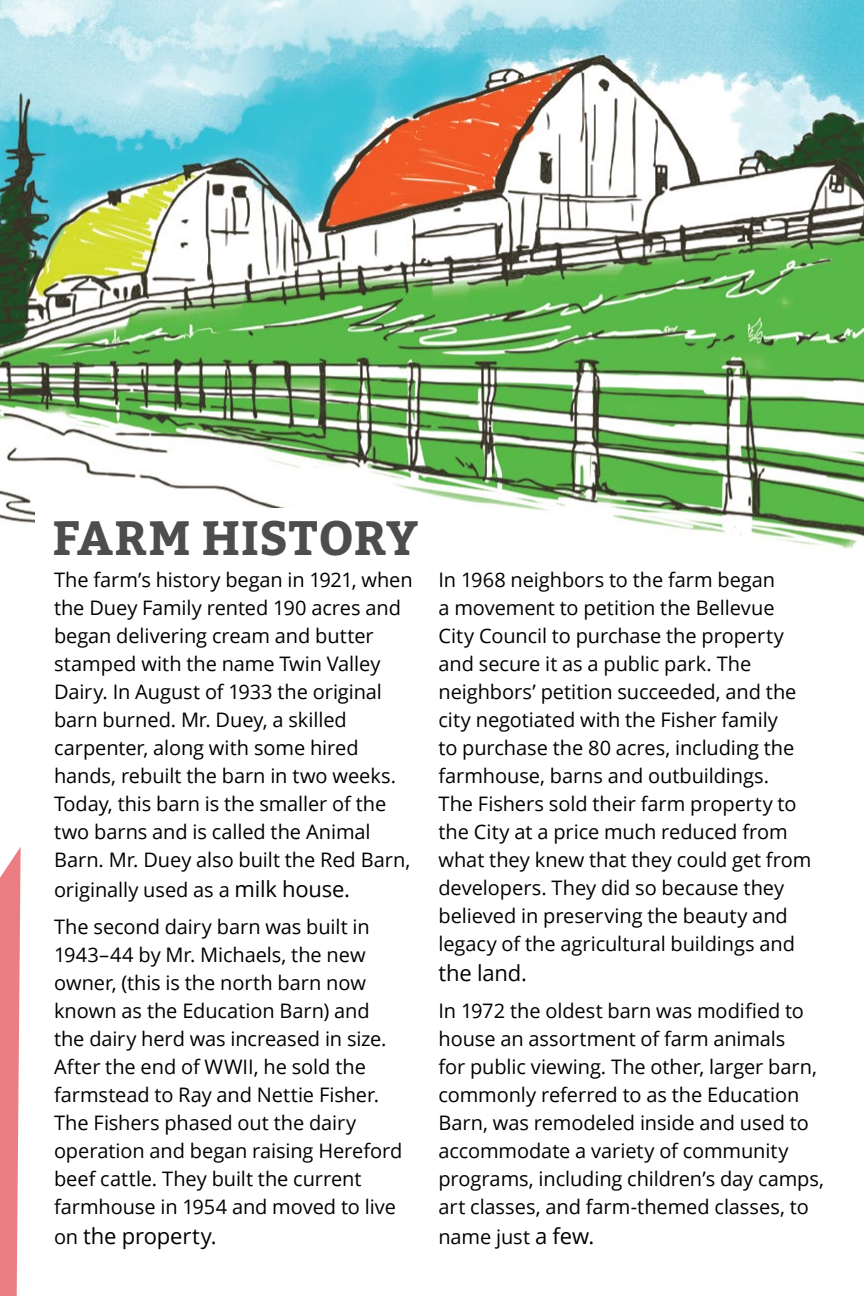
<style>
.page{position:relative;width:864px;height:1296px;background:#fff}
.page>*{position:absolute;margin:0;border:0;box-sizing:border-box;transform-origin:0 0}
.large_section_header{font:700 48px "Bitter";letter-spacing:.01em;color:#4d4d4d}
.history_text{font:22px "Open Sans";letter-spacing:-.01em;color:#000}
.history_text-2{font:20px/28px "Open Sans";letter-spacing:-.005em;color:#000}
.s1{font-size:22px}
.s2{font-size:20px}
</style>
<div class="page">
<img style="left:0;top:0;width:864px;height:549px">
<div style="left:36px;top:508px;width:402px;height:55px;background:#fff"></div>
<svg style="left:0;top:847px;width:21px;height:449px;background:#ee8f94"></svg>
<h1 class="large_section_header" style="left:52px;top:506px;width:368px">FARM HISTORY</h1>
<p class="history_text-2" style="left:54px;top:565px;width:360px">The farm’s history began in 1921, when the Duey Family rented 190 acres and began delivering cream and butter stamped with the name Twin Valley Dairy. In August of 1933 the original barn burned. Mr. Duey, a skilled carpenter, along with some hired hands, rebuilt the barn in two weeks.<br>Today, this barn is the smaller of the two barns and is called the Animal Barn. Mr. Duey also built the Red Barn,</p>
<p class="history_text-2" style="left:54px;top:875px;width:298px">originally used as a <span class="s1">milk house.</span></p>
<p class="history_text-2" style="left:54px;top:912px;width:350px">The second dairy barn was built in 1943–44 by Mr. Michaels, the new owner, (this is the north barn now known as the Education Barn) and the dairy herd was increased in size.<br>After the end of WWII, he sold the farmstead to Ray and Nettie Fisher.<br>The Fishers phased out the dairy operation and began raising Hereford beef cattle. They built the current farmhouse in 1954 and moved to live</p>
<p class="history_text" style="left:54px;top:1221px;width:164px"><span class="s2">on</span> the property.</p>
<p class="history_text-2" style="left:438px;top:565px;width:375px">In 1968 neighbors to the farm began<br>a movement to petition the Bellevue City Council to purchase the property and secure it as a public park. The neighbors’ petition succeeded, and the city negotiated with the Fisher family<br>to purchase the 80 acres, including the farmhouse, barns and outbuildings.<br>The Fishers sold their farm property to the City at a price much reduced from what they knew that they could get from developers. They did so because they believed in preserving the beauty and legacy of the agricultural buildings and</p>
<p class="history_text" style="left:438px;top:958px;width:90px">the land.</p>
<p class="history_text-2" style="left:438px;top:996px;width:387px">In 1972 the oldest barn was modified to house an assortment of farm animals<br>for public viewing. The other, larger barn, commonly referred to as the Education Barn, was remodeled inside and used to accommodate a variety of community programs, including children’s day camps, art classes, and farm-themed classes, to</p>
<p class="history_text-2" style="left:438px;top:1222px;width:157px">name just <span class="s1">a few.</span></p>
</div>
